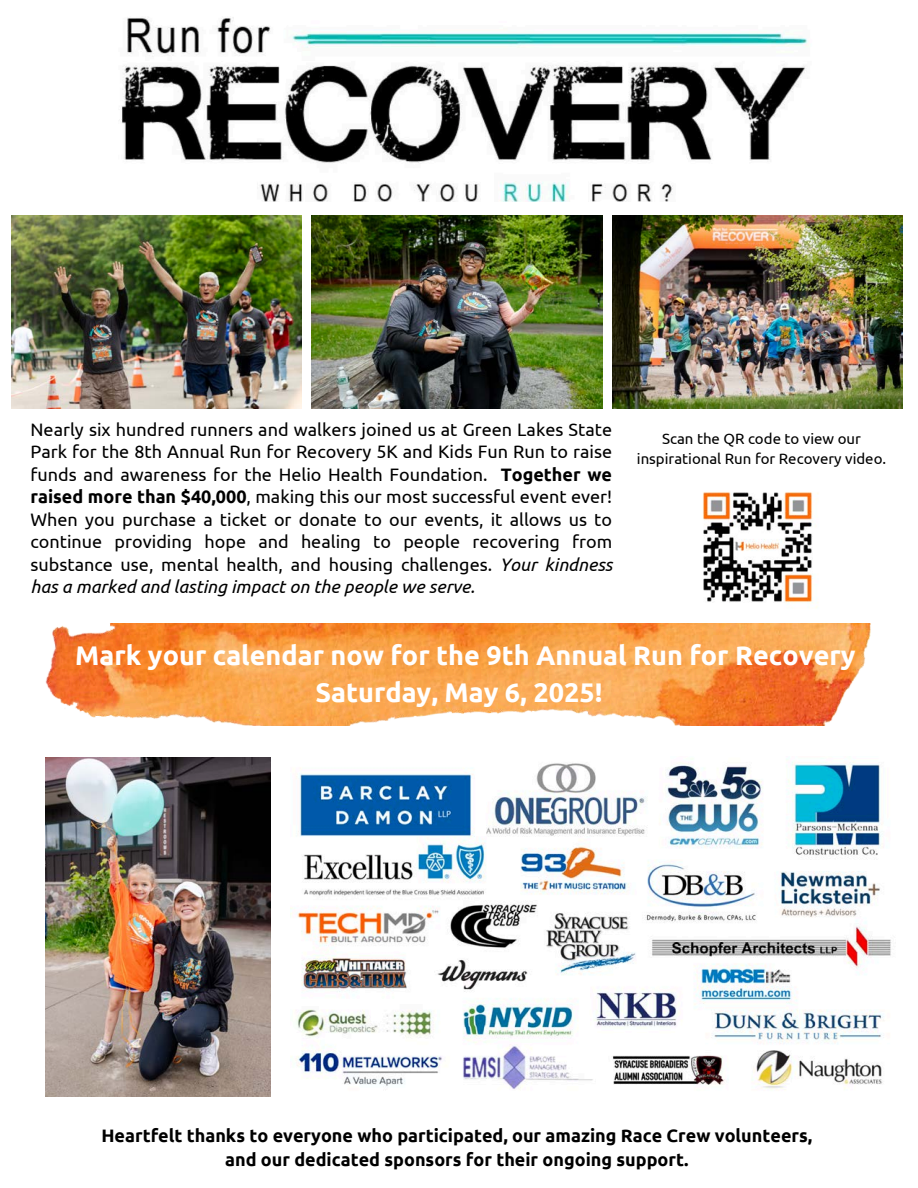
<style>
.page{position:relative;width:918px;height:1188px;background:#fff}
.page>*{position:absolute;margin:0;border:0;box-sizing:border-box;transform-origin:0 0}
.t1{font:700 27px/37.2px "Ubuntu";color:#fff;text-align:center}
.t2{font:18px/22.5px "Ubuntu";color:#000;text-align:justify}
.t3{font:700 18px/24.8px "Ubuntu";color:#000;text-align:center}
.t4{font:15px/20.2px "Ubuntu";color:#000;text-align:center}
.s1{font-weight:700}
.s2{font-style:italic}
</style>
<div class="page">
<img style="left:121px;top:17px;width:688px;height:185px">
<img style="left:11px;top:215px;width:291px;height:194px">
<img style="left:312px;top:215px;width:290px;height:194px">
<img style="left:612px;top:215px;width:290px;height:194px">
<img style="left:291px;top:762px;width:601px;height:328px">
<img style="left:45px;top:758px;width:225px;height:339px">
<img style="left:703px;top:492px;width:115px;height:116px">
<img style="left:45px;top:623px;width:826px;height:102px">
<h1 class="t2" style="left:31px;top:418px;width:583px">Nearly six hundred runners and walkers joined us at Green Lakes State Park for the 8th Annual Run for Recovery 5K and Kids Fun Run to raise funds and awareness for the Helio Health Foundation. <span class="s1">Together we raised more than $40,000</span>, making this our most successful event ever!<br>When you purchase a ticket or donate to our events, it allows us to continue providing hope and healing to people recovering from substance use, mental health, and housing challenges. <span class="s2">Your kindness has a marked and lasting impact on the people we serve.</span></h1>
<p class="t4" style="left:637px;top:428px;width:251px">Scan the QR code to view our inspirational Run for Recovery video.</p>
<p class="t1" style="left:75px;top:637px;width:782px">Mark your calendar now for the 9th Annual Run for Recovery<br>Saturday, May 6, 2025!</p>
<h2 class="t3" style="left:101px;top:1123px;width:712px">Heartfelt thanks to everyone who participated, our amazing Race Crew volunteers, and our dedicated sponsors for their ongoing support.</h2>
</div>
